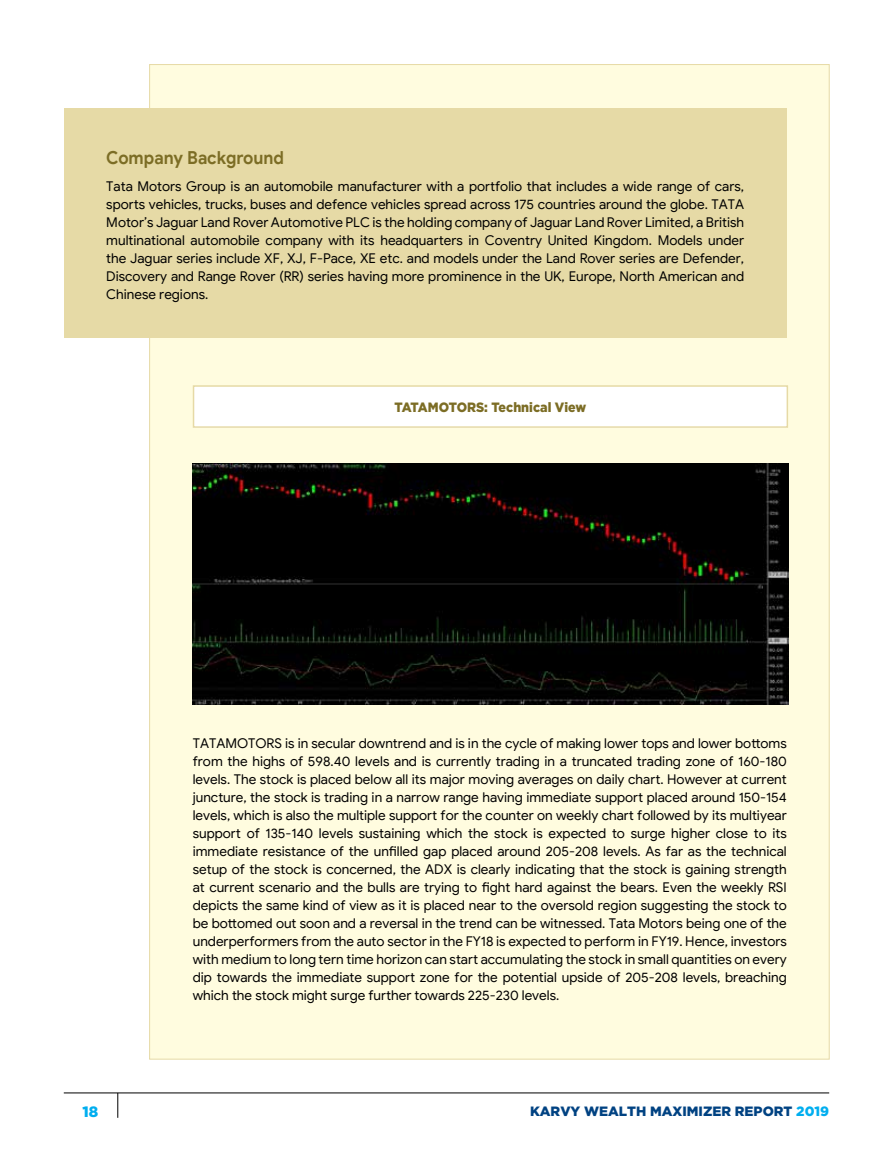
<style>
.page{position:relative;width:893px;height:1157px;background:#fff}
.page>*{position:absolute;margin:0;border:0;box-sizing:border-box;transform-origin:0 0}
.t1{font:700 18px "Google Sans";color:#7c6d25;scale:.93 1}
.t2{font:900 15px "Gotham";color:#00aeef}
.t3{font:13.5px/18px "Google Sans";color:#000;text-align:justify}
.t4{font:900 13.5px "Gotham";color:#004282}
.t5{font:900 13.5px "Gotham";color:#7c6d25;scale:.93 1}
.s1{color:#00aeef}
</style>
<div class="page">
<div style="left:149px;top:64px;width:681px;height:995px;background:#fffcdf;border:1px solid #e6daa6"></div>
<div style="left:64px;top:108px;width:723px;height:230px;background:#e6daa6"></div>
<div style="left:194px;top:386px;width:593px;height:41px;background:#fff"></div>
<div style="left:193px;top:385px;width:595px;height:43px;border:2px solid #e6daa6"></div>
<img style="left:193px;top:464px;width:595px;height:240px">
<hr style="left:64px;top:1092px;width:765px;height:1px;background:#000">
<svg style="left:117px;top:1092px;width:1px;height:25px"></svg>
<h1 class="t1" style="left:106px;top:147px;width:193px">Company Background</h1>
<p class="t3" style="left:106px;top:177px;width:639px">Tata Motors Group is an automobile manufacturer with a portfolio that includes a wide range of cars, sports vehicles, trucks, buses and defence vehicles spread across 175 countries around the globe. TATA Motor’s Jaguar Land Rover Automotive PLC is the holding company of Jaguar Land Rover Limited, a British multinational automobile company with its headquarters in Coventry United Kingdom. Models under the Jaguar series include XF, XJ, F-Pace, XE etc. and models under the Land Rover series are Defender, Discovery and Range Rover (RR) series having more prominence in the UK, Europe, North American and Chinese regions.</p>
<p class="t5" style="left:395px;top:398px;width:207px">TATAMOTORS: Technical View</p>
<p class="t3" style="left:193px;top:734px;width:596px">TATAMOTORS is in secular downtrend and is in the cycle of making lower tops and lower bottoms from the highs of 598.40 levels and is currently trading in a truncated trading zone of 160-180 levels. The stock is placed below all its major moving averages on daily chart. However at current juncture, the stock is trading in a narrow range having immediate support placed around 150-154 levels, which is also the multiple support for the counter on weekly chart followed by its multiyear support of 135-140 levels sustaining which the stock is expected to surge higher close to its immediate resistance of the unfilled gap placed around 205-208 levels. As far as the technical setup of the stock is concerned, the ADX is clearly indicating that the stock is gaining strength at current scenario and the bulls are trying to fight hard against the bears. Even the weekly RSI depicts the same kind of view as it is placed near to the oversold region suggesting the stock to be bottomed out soon and a reversal in the trend can be witnessed. Tata Motors being one of the underperformers from the auto sector in the FY18 is expected to perform in FY19. Hence, investors with medium to long tern time horizon can start accumulating the stock in small quantities on every dip towards the immediate support zone for the potential upside of 205-208 levels, breaching which the stock might surge further towards 225-230 levels.</p>
<p class="t2" style="left:83px;top:1101px;width:17px">18</p>
<p class="t4" style="left:530px;top:1102px;width:301px">KARVY WEALTH MAXIMIZER REPORT <span class="s1">2019</span></p>
</div>
